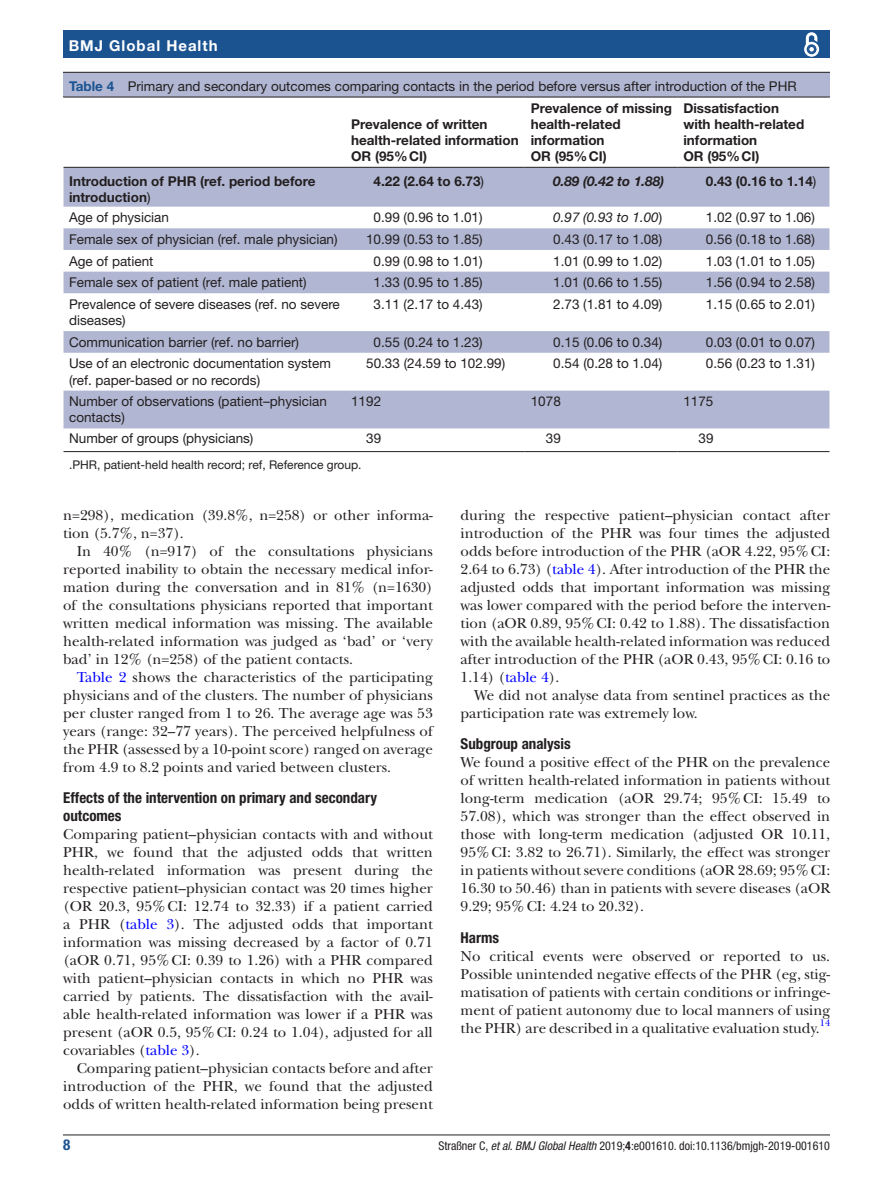
<style>
.page{position:relative;width:893px;height:1191px;background:#fff}
.page>*{position:absolute;margin:0;border:0;box-sizing:border-box;transform-origin:0 0}
.t1{font:15px/18px "New Baskerville";color:#231f20;text-align:justify}
.t2{font:700 condensed 15px/18px "Helvetica Neue LT Std";color:#231f20}
.t3{font:700 15px "Helvetica Neue LT Std";letter-spacing:.065em;color:#fff}
.t4{font:700 condensed 15px "Helvetica Neue LT Std";color:#1b5391}
.t5{font:13.5px/16.2px "Helvetica Neue LT Std";color:#231f20}
.t6{font:700 13.5px/16.2px "Helvetica Neue LT Std";color:#231f20}
.t7{font:italic 700 13.5px "Helvetica Neue LT Std";color:#231f20}
.t8{font:italic 13.5px "Helvetica Neue LT Std";color:#231f20}
.t9{font:condensed 12px "Helvetica Neue LT Std";color:#231f20}
.t10{font:12px "Helvetica Neue LT Std";color:#231f20}
.t11{font:9.9px "New Baskerville";color:#00f}
.s1{font-weight:700;color:#1b5391}
.s2{font-weight:400}
.s3{font-style:normal}
.s4{color:#00f}
.s5{font-style:italic}
.s6{font-weight:700}
</style>
<div class="page">
<hr style="left:63px;top:1134px;width:767px;height:1px;background:#231f20">
<div style="left:63px;top:31px;width:767px;height:27px;background:#1b5391"></div>
<svg style="left:804px;top:32px;width:16px;height:25px"></svg>
<div style="left:808px;top:46px;width:7px;height:7px;border:1px solid #1b5391;border-radius:50%"></div>
<div style="left:63px;top:73px;width:767px;height:396px;background:#b1b7d3"></div>
<hr style="left:63px;top:72px;width:767px;height:1px;background:#231f20">
<svg style="left:64px;top:98px;width:766px;height:371px;fill:#fff"></svg>
<hr style="left:63px;top:97px;width:282px;height:1px;background:#231f20">
<hr style="left:63px;top:167px;width:282px;height:1px;background:#231f20">
<hr style="left:345px;top:97px;width:180px;height:1px;background:#231f20">
<hr style="left:345px;top:167px;width:180px;height:1px;background:#231f20">
<hr style="left:525px;top:97px;width:152px;height:1px;background:#231f20">
<hr style="left:525px;top:167px;width:152px;height:1px;background:#231f20">
<hr style="left:677px;top:97px;width:153px;height:1px;background:#231f20">
<hr style="left:677px;top:167px;width:153px;height:1px;background:#231f20">
<hr style="left:345px;top:451px;width:180px;height:1px;background:#231f20">
<hr style="left:525px;top:451px;width:152px;height:1px;background:#231f20">
<hr style="left:63px;top:451px;width:282px;height:1px;background:#231f20">
<hr style="left:677px;top:451px;width:153px;height:1px;background:#231f20">
<hr style="left:63px;top:97px;width:1px;height:70px;background:#fff">
<hr style="left:63px;top:167px;width:1px;height:40px;background:#fff">
<svg style="left:63px;top:207px;width:1px;height:86px"></svg>
<hr style="left:63px;top:293px;width:1px;height:38px;background:#fff">
<svg style="left:63px;top:331px;width:1px;height:22px"></svg>
<hr style="left:63px;top:353px;width:1px;height:37px;background:#fff">
<hr style="left:63px;top:390px;width:1px;height:38px;background:#fff">
<svg style="left:63px;top:428px;width:1px;height:41px"></svg>
<hr style="left:69px;top:468px;width:761px;height:2px;background:#fff">
<p class="t3" style="left:69px;top:36px;width:150px">BMJ Global Health</p>
<p class="t5" style="left:69px;top:78px;width:729px"><span class="s1">Table 4</span> Primary and secondary outcomes comparing contacts in the period before versus after introduction of the PHR</p>
<p class="t6" style="left:351px;top:116px;width:169px">Prevalence of written health-related information<br>OR (95%CI)</p>
<p class="t6" style="left:531px;top:99px;width:143px">Prevalence of missing health-related information<br>OR (95%CI)</p>
<p class="t6" style="left:683px;top:99px;width:122px">Dissatisfaction with health-related information<br>OR (95%CI)</p>
<p class="t6" style="left:69px;top:173px;width:248px">Introduction of PHR (ref. period before introduction<span class="s2">)</span></p>
<p class="t6" style="left:374px;top:173px;width:112px">4.22 (2.64 to 6.73<span class="s2">)</span></p>
<p class="t7" style="left:553px;top:173px;width:113px">0.89 (0.42 to 1.88)</p>
<p class="t6" style="left:706px;top:173px;width:112px">0.43 (0.16 to 1.14<span class="s2">)</span></p>
<p class="t5" style="left:69px;top:209px;width:102px">Age of physician</p>
<p class="t5" style="left:374px;top:209px;width:111px">0.99 (0.96 to 1.01)</p>
<p class="t8" style="left:553px;top:209px;width:111px">0.97 (0.93 to 1.00<span class="s3">)</span></p>
<p class="t5" style="left:706px;top:209px;width:111px">1.02 (0.97 to 1.06)</p>
<p class="t5" style="left:69px;top:231px;width:270px">Female sex of physician (ref. male physician)</p>
<p class="t5" style="left:366px;top:231px;width:118px">10.99 (0.53 to 1.85)</p>
<p class="t5" style="left:553px;top:231px;width:111px">0.43 (0.17 to 1.08)</p>
<p class="t5" style="left:706px;top:231px;width:111px">0.56 (0.18 to 1.68)</p>
<p class="t5" style="left:69px;top:252px;width:86px">Age of patient</p>
<p class="t5" style="left:374px;top:252px;width:111px">0.99 (0.98 to 1.01)</p>
<p class="t5" style="left:553px;top:252px;width:111px">1.01 (0.99 to 1.02)</p>
<p class="t5" style="left:706px;top:252px;width:111px">1.03 (1.01 to 1.05)</p>
<p class="t5" style="left:69px;top:274px;width:239px">Female sex of patient (ref. male patient)</p>
<p class="t5" style="left:374px;top:274px;width:111px">1.33 (0.95 to 1.85)</p>
<p class="t5" style="left:553px;top:274px;width:111px">1.01 (0.66 to 1.55)</p>
<p class="t5" style="left:706px;top:274px;width:111px">1.56 (0.94 to 2.58)</p>
<p class="t5" style="left:69px;top:296px;width:272px">Prevalence of severe diseases (ref. no severe diseases)</p>
<p class="t5" style="left:374px;top:296px;width:111px">3.11 (2.17 to 4.43)</p>
<p class="t5" style="left:553px;top:296px;width:111px">2.73 (1.81 to 4.09)</p>
<p class="t5" style="left:706px;top:296px;width:111px">1.15 (0.65 to 2.01)</p>
<p class="t5" style="left:69px;top:334px;width:232px">Communication barrier (ref. no barrier)</p>
<p class="t5" style="left:374px;top:334px;width:111px">0.55 (0.24 to 1.23)</p>
<p class="t5" style="left:553px;top:334px;width:111px">0.15 (0.06 to 0.34)</p>
<p class="t5" style="left:706px;top:334px;width:111px">0.03 (0.01 to 0.07)</p>
<p class="t5" style="left:69px;top:355px;width:263px">Use of an electronic documentation system (ref. paper-based or no records)</p>
<p class="t5" style="left:366px;top:355px;width:141px">50.33 (24.59 to 102.99)</p>
<p class="t5" style="left:553px;top:355px;width:111px">0.54 (0.28 to 1.04)</p>
<p class="t5" style="left:706px;top:355px;width:111px">0.56 (0.23 to 1.31)</p>
<p class="t5" style="left:69px;top:393px;width:259px">Number of observations (patient–physician contacts)</p>
<p class="t5" style="left:351px;top:393px;width:32px">1192</p>
<p class="t5" style="left:531px;top:393px;width:32px">1078</p>
<p class="t5" style="left:683px;top:393px;width:32px">1175</p>
<p class="t5" style="left:69px;top:429px;width:186px">Number of groups (physicians)</p>
<p class="t5" style="left:366px;top:429px;width:17px">39</p>
<p class="t5" style="left:546px;top:429px;width:17px">39</p>
<p class="t5" style="left:698px;top:429px;width:17px">39</p>
<p class="t10" style="left:69px;top:458px;width:294px">.PHR, patient-held health record; ref, Reference group.</p>
<p class="t1" style="left:63px;top:506px;width:371px">n=298), medication (39.8%, n=258) or other informa&shy;tion (5.7%, n=37).</p>
<p class="t1" style="left:63px;top:542px;width:371px;text-indent:14px">In 40% (n=917) of the consultations physicians reported inability to obtain the necessary medical infor&shy;mation during the conversation and in 81% (n=1630) of the consultations physicians reported that important written medical information was missing. The available health-related information was judged as ‘bad’ or ‘very bad’ in 12% (n=258) of the patient contacts.</p>
<p class="t1" style="left:63px;top:668px;width:371px;text-indent:14px"><span class="s4">Table 2</span> shows the characteristics of the participating physicians and of the clusters. The number of physicians per cluster ranged from 1 to 26. The average age was 53 years (range: 32–77 years). The perceived helpfulness of the PHR (assessed by a 10-point score) ranged on average from 4.9 to 8.2 points and varied between clusters.</p>
<p class="t2" style="left:63px;top:788px;width:315px">Effects of the intervention on primary and secondary outcomes</p>
<p class="t1" style="left:63px;top:825px;width:371px">Comparing patient–physician contacts with and without PHR, we found that the adjusted odds that written health-related information was present during the respective patient–physician contact was 20 times higher (OR 20.3, 95%CI: 12.74 to 32.33) if a patient carried a PHR (<span class="s4">table 3</span>). The adjusted odds that important information was missing decreased by a factor of 0.71 (aOR 0.71, 95%CI: 0.39 to 1.26) with a PHR compared with patient–physician contacts in which no PHR was carried by patients. The dissatisfaction with the avail&shy;able health-related information was lower if a PHR was present (aOR 0.5, 95%CI: 0.24 to 1.04), adjusted for all covariables (<span class="s4">table 3</span>).</p>
<p class="t1" style="left:63px;top:1059px;width:371px;text-indent:14px">Comparing patient–physician contacts before and after introduction of the PHR, we found that the adjusted odds of written health-related information being present</p>
<p class="t1" style="left:461px;top:506px;width:371px">during the respective patient–physician contact after introduction of the PHR was four times the adjusted odds before introduction of the PHR (aOR 4.22, 95%CI:<br>2.64 to 6.73) (<span class="s4">table 4</span>). After introduction of the PHR the adjusted odds that important information was missing was lower compared with the period before the interven&shy;tion (aOR 0.89, 95%CI: 0.42 to 1.88). The dissatisfaction with the available health-related information was reduced after introduction of the PHR (aOR 0.43, 95%CI: 0.16 to 1.14) (<span class="s4">table 4</span>).</p>
<p class="t1" style="left:461px;top:686px;width:371px;text-indent:14px">We did not analyse data from sentinel practices as the participation rate was extremely low.</p>
<p class="t2" style="left:461px;top:734px;width:112px">Subgroup analysis</p>
<p class="t1" style="left:461px;top:753px;width:371px">We found a positive effect of the PHR on the prevalence of written health-related information in patients without long-term medication (aOR 29.74; 95%CI: 15.49 to 57.08), which was stronger than the effect observed in those with long-term medication (adjusted OR 10.11, 95%CI: 3.82 to 26.71). Similarly, the effect was stronger in patients without severe conditions (aOR 28.69; 95%CI:<br>16.30 to 50.46) than in patients with severe diseases (aOR 9.29; 95%CI: 4.24 to 20.32).</p>
<p class="t2" style="left:461px;top:928px;width:40px">Harms</p>
<p class="t1" style="left:461px;top:947px;width:371px">No critical events were observed or reported to us.<br>Possible unintended negative effects of the PHR (eg, stig&shy;matisation of patients with certain conditions or infringe&shy;ment of patient autonomy due to local manners of using the PHR) are described in a qualitative evaluation study.</p>
<p class="t11" style="left:820px;top:1017px;width:12px">14</p>
<p class="t4" style="left:63px;top:1135px;width:9px">8</p>
<p class="t9" style="left:438px;top:1138px;width:393px">Straßner C, <span class="s5">et al</span>. <span class="s5">BMJ Global Health</span> 2019;<span class="s6">4</span>:e001610. doi:10.1136/bmjgh-2019-001610</p>
</div>
